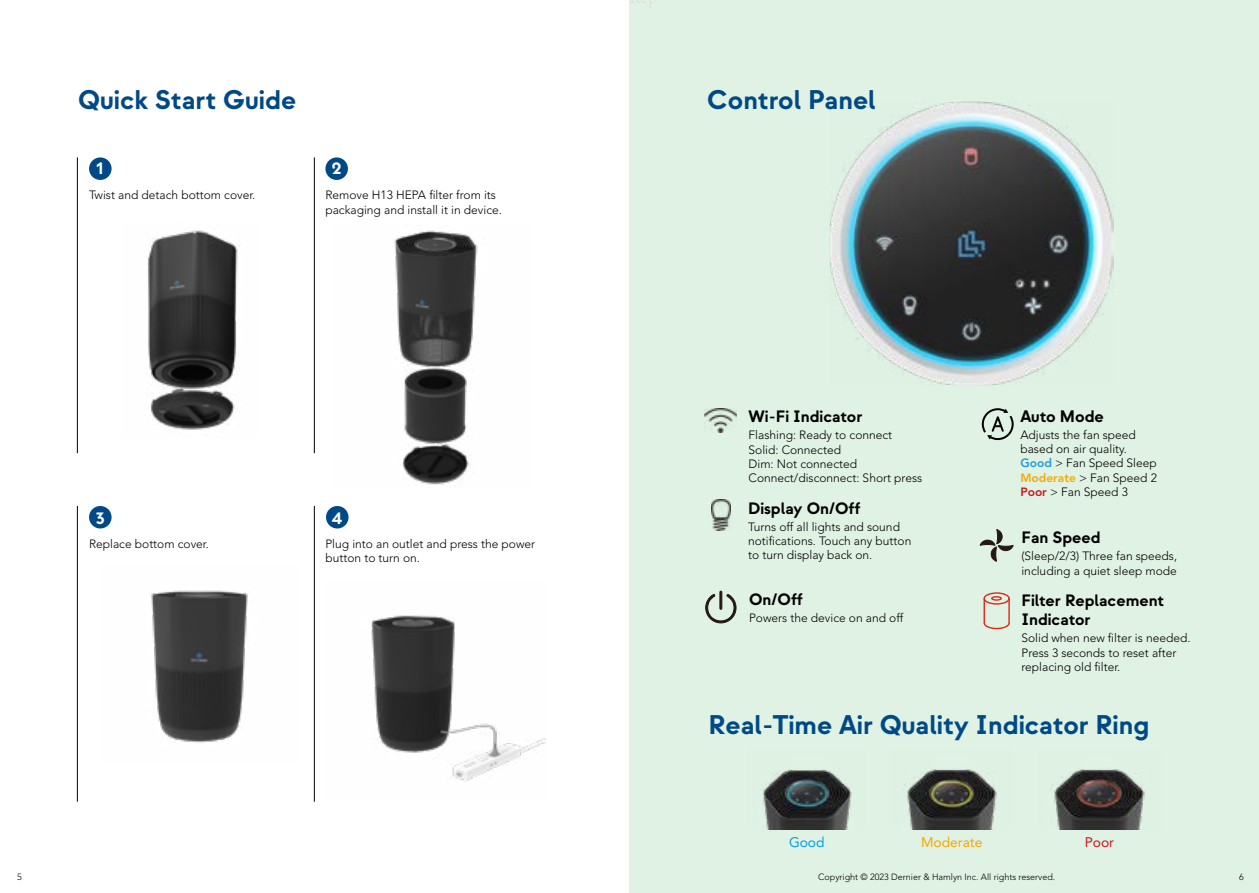
<style>
.page{position:relative;width:1259px;height:893px;background:#fff}
.page>*{position:absolute;margin:0;border:0;box-sizing:border-box;transform-origin:0 0}
.t1{font:700 27px "Strawford";color:#004987}
.t2{font:700 18px "Strawford";color:#fff}
.t3{font:700 16.65px "Strawford";color:#000}
.t4{font:700 16.5px/18.9px "Strawford";color:#000}
.t5{font:13.8px "Avenir LT Std";color:#f6a800}
.t6{font:13.8px "Avenir LT Std";color:#00a0e9}
.t7{font:13.8px "Avenir LT Std";color:#d0131c}
.t8{font:300 12px/14.4px "Avenir LT Std";color:#000}
.t9{font:300 9px "Avenir LT Std";color:#000}
.s1{font-weight:800;color:#209edb}
.s2{font-weight:800;color:#f6a806}
.s3{font-weight:800;color:#cf141d}
</style>
<div class="page">
<div style="left:629px;top:0;width:630px;height:893px;background:#e0f2e3"></div>
<img style="left:394px;top:230px;width:84px;height:255px">
<hr style="left:314px;top:157px;width:1px;height:296px;background:#000">
<hr style="left:77px;top:157px;width:1px;height:296px;background:#000">
<hr style="left:77px;top:506px;width:1px;height:296px;background:#000">
<hr style="left:314px;top:506px;width:1px;height:296px;background:#000">
<div style="left:89px;top:157px;width:23px;height:23px;background:#004987;border-radius:50%"></div>
<div style="left:325px;top:157px;width:23px;height:23px;background:#004987;border-radius:50%"></div>
<div style="left:89px;top:506px;width:23px;height:22px;background:#004987;border-radius:50%"></div>
<div style="left:326px;top:506px;width:22px;height:22px;background:#004987;border-radius:50%"></div>
<img style="left:371px;top:615px;width:174px;height:167px">
<img style="left:148px;top:230px;width:92px;height:200px">
<img style="left:151px;top:590px;width:97px;height:153px">
<img style="left:762px;top:769px;width:90px;height:61px">
<img style="left:903px;top:769px;width:94px;height:60px">
<img style="left:1052px;top:769px;width:93px;height:60px">
<img style="left:830px;top:102px;width:283px;height:284px">
<svg style="left:981px;top:408px;width:33px;height:33px"></svg>
<svg style="left:983px;top:592px;width:27px;height:38px"></svg>
<svg style="left:705px;top:591px;width:31px;height:32px"></svg>
<svg style="left:980px;top:529px;width:33px;height:33px"></svg>
<img style="left:705px;top:408px;width:32px;height:25px">
<img style="left:711px;top:500px;width:19px;height:30px">
<h1 class="t1" style="left:78px;top:83px;width:220px">Quick Start Guide</h1>
<h2 class="t2" style="left:96px;top:157px;width:9px">1</h2>
<h2 class="t2" style="left:332px;top:157px;width:12px">2</h2>
<p class="t8" style="left:89px;top:188px;width:168px">Twist and detach bottom cover.</p>
<p class="t8" style="left:325px;top:188px;width:178px">Remove H13 HEPA filter from its packaging and install it in device.</p>
<h2 class="t2" style="left:96px;top:506px;width:11px">3</h2>
<h2 class="t2" style="left:332px;top:506px;width:12px">4</h2>
<p class="t8" style="left:89px;top:536px;width:121px">Replace bottom cover.</p>
<p class="t8" style="left:325px;top:536px;width:211px">Plug into an outlet and press the power button to turn on.</p>
<h1 class="t1" style="left:707px;top:83px;width:170px">Control Panel</h1>
<h3 class="t4" style="left:748px;top:407px;width:115px">Wi-Fi Indicator</h3>
<p class="t8" style="left:748px;top:428px;width:175px">Flashing: Ready to connect<br>Solid: Connected<br>Dim: Not connected<br>Connect/disconnect: Short press</p>
<h3 class="t4" style="left:748px;top:499px;width:114px">Display On/Off</h3>
<p class="t8" style="left:748px;top:519px;width:165px">Turns off all lights and sound notifications. Touch any button to turn display back on.</p>
<h3 class="t4" style="left:749px;top:590px;width:55px">On/Off</h3>
<p class="t8" style="left:749px;top:611px;width:156px">Powers the device on and off</p>
<h3 class="t3" style="left:1020px;top:406px;width:85px">Auto Mode</h3>
<p class="t8" style="left:1020px;top:427px;width:138px">Adjusts the fan speed based on air quality.<br><span class="s1">Good</span> &gt; Fan Speed Sleep<br><span class="s2">Moderate</span> &gt; Fan Speed 2<br><span class="s3">Poor</span> &gt; Fan Speed 3</p>
<h3 class="t4" style="left:1021px;top:529px;width:81px">Fan Speed</h3>
<p class="t8" style="left:1021px;top:549px;width:157px">(Sleep/2/3) Three fan speeds, including a quiet sleep mode</p>
<h3 class="t4" style="left:1021px;top:591px;width:144px">Filter Replacement<br>Indicator</h3>
<p class="t8" style="left:1021px;top:631px;width:170px">Solid when new filter is needed.<br>Press 3 seconds to reset after replacing old filter.</p>
<h1 class="t1" style="left:708px;top:709px;width:442px">Real-Time Air Quality Indicator Ring</h1>
<p class="t6" style="left:789px;top:835px;width:37px">Good</p>
<p class="t5" style="left:921px;top:835px;width:63px">Moderate</p>
<p class="t7" style="left:1084px;top:835px;width:31px">Poor</p>
<p class="t9" style="left:17px;top:871px;width:6px">5</p>
<p class="t9" style="left:818px;top:871px;width:238px">Copyright © 2023 Dernier &amp; Hamlyn Inc. All rights reserved.</p>
<p class="t9" style="left:1239px;top:871px;width:6px">6</p>
</div>
